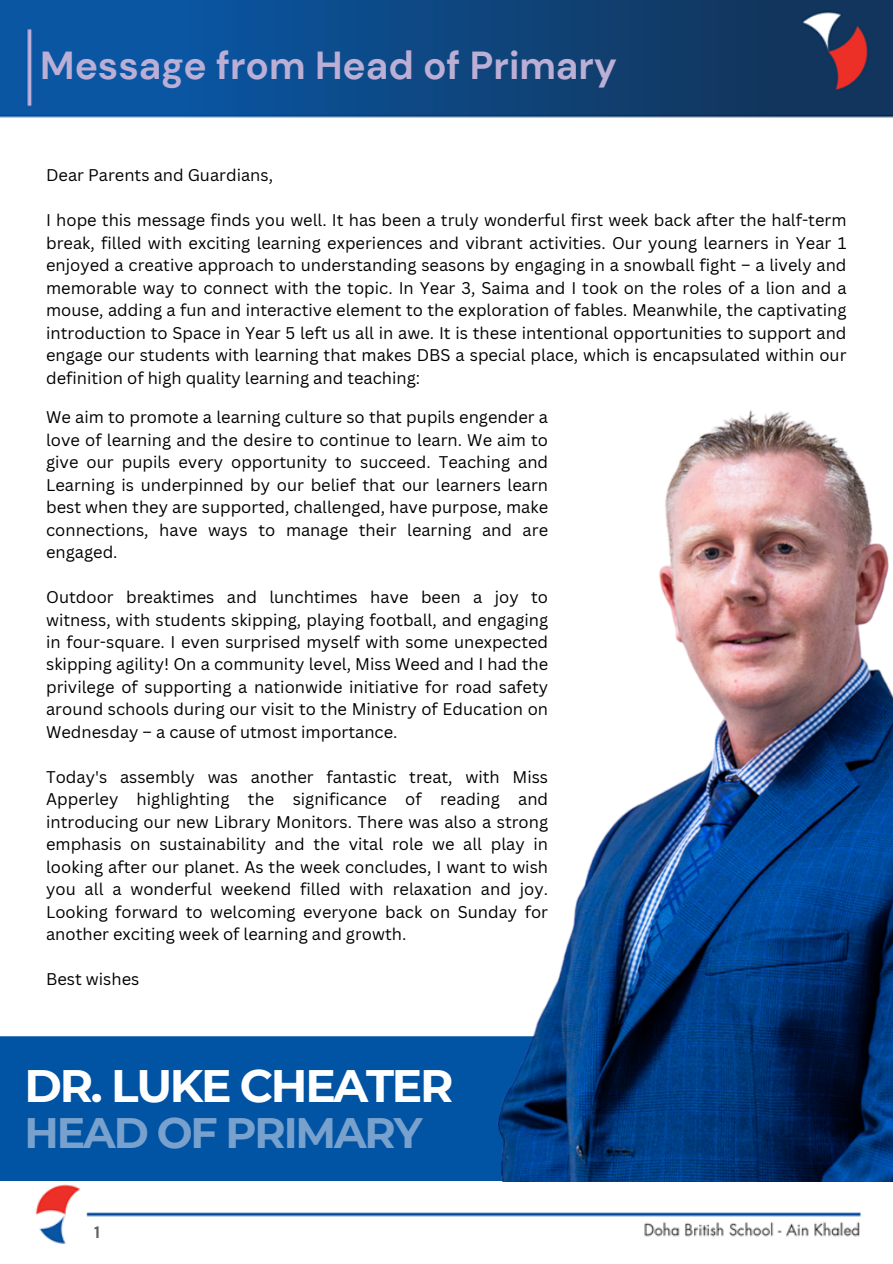
<style>
.page{position:relative;width:893px;height:1264px;background:#fff}
.page>*{position:absolute;margin:0;border:0;box-sizing:border-box;transform-origin:0 0}
.t1{font:700 45.45px "Montserrat";letter-spacing:-.05em;color:#fff}
.t2{font:700 42.6px "Montserrat";letter-spacing:-.05em;color:#78a2cd}
.t3{font:700 39px "DM Sans";color:#bcafd6}
.t4{font:16.5px/22.5px "Canva Sans";color:#000;text-align:justify}
.t5{font:700 16.5px "DM Sans";color:#616161}
</style>
<div class="page">
<img style="left:0;top:0;width:892px;height:1244px">
<div style="left:0;top:1036px;width:455px;height:145px;background:#0153a3"></div>
<img style="left:455px;top:399px;width:437px;height:782px">
<p class="t3" style="left:40px;top:40px;width:578px">Message from Head of Primary</p>
<p class="t4" style="left:46px;top:164px;width:228px">Dear Parents and Guardians,</p>
<p class="t4" style="left:46px;top:209px;width:801px">I hope this message finds you well. It has been a truly wonderful first week back after the half-term break, filled with exciting learning experiences and vibrant activities. Our young learners in Year 1 enjoyed a creative approach to understanding seasons by engaging in a snowball fight – a lively and memorable way to connect with the topic. In Year 3, Saima and I took on the roles of a lion and a mouse, adding a fun and interactive element to the exploration of fables. Meanwhile, the captivating introduction to Space in Year 5 left us all in awe. It is these intentional opportunities to support and engage our students with learning that makes DBS a special place, which is encapsulated within our definition of high quality learning and teaching:</p>
<p class="t4" style="left:46px;top:405px;width:503px">We aim to promote a learning culture so that pupils engender a love of learning and the desire to continue to learn. We aim to give our pupils every opportunity to succeed. Teaching and Learning is underpinned by our belief that our learners learn best when they are supported, challenged, have purpose, make connections, have ways to manage their learning and are engaged.</p>
<p class="t4" style="left:46px;top:585px;width:503px">Outdoor breaktimes and lunchtimes have been a joy to witness, with students skipping, playing football, and engaging in four-square. I even surprised myself with some unexpected skipping agility! On a community level, Miss Weed and I had the privilege of supporting a nationwide initiative for road safety around schools during our visit to the Ministry of Education on Wednesday – a cause of utmost importance.</p>
<p class="t4" style="left:46px;top:765px;width:503px">Today's assembly was another fantastic treat, with Miss Apperley highlighting the significance of reading and introducing our new Library Monitors. There was also a strong emphasis on sustainability and the vital role we all play in looking after our planet. As the week concludes, I want to wish you all a wonderful weekend filled with relaxation and joy.<br>Looking forward to welcoming everyone back on Sunday for another exciting week of learning and growth.</p>
<p class="t4" style="left:46px;top:967px;width:95px">Best wishes</p>
<p class="t1" style="left:25px;top:1057px;width:430px">DR. LUKE CHEATER</p>
<p class="t2" style="left:25px;top:1106px;width:399px">HEAD OF PRIMARY</p>
<p class="t5" style="left:94px;top:1221px;width:7px">1</p>
</div>
